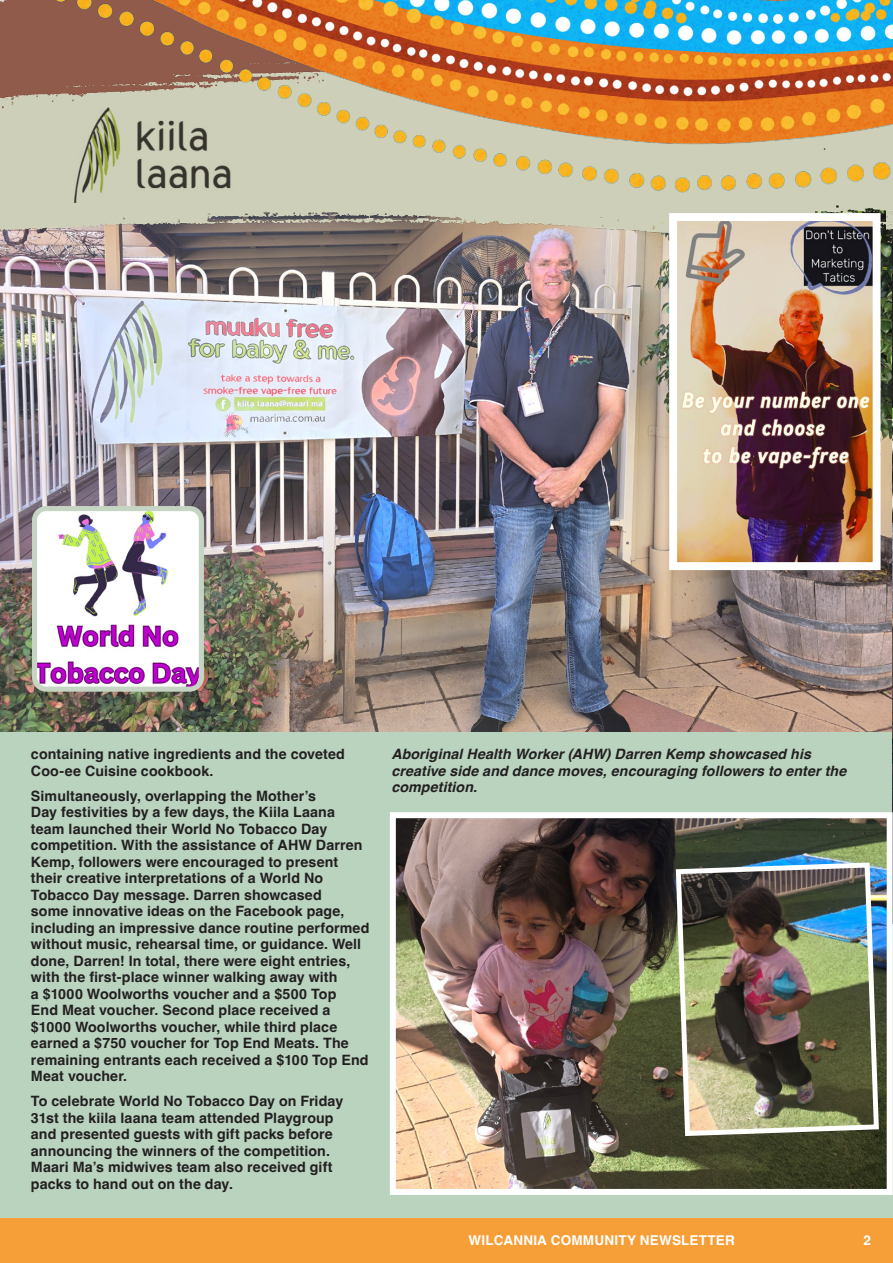
<style>
.page{position:relative;width:893px;height:1263px;background:#fff}
.page>*{position:absolute;margin:0;border:0;box-sizing:border-box;transform-origin:0 0}
.t1{font:700 14.25px/16.5px "Helvetica";letter-spacing:.01em;color:#231f20}
.t2{font:italic 700 14.25px/16.5px "Helvetica";letter-spacing:.005em;color:#231f20}
.t3{font:700 13.5px "Helvetica";letter-spacing:.015em;color:#fff}
</style>
<div class="page">
<div style="left:0;top:712px;width:893px;height:513px;background:#b9d3bf"></div>
<div style="left:0;top:1218px;width:893px;height:44px;background:#f69f39"></div>
<img style="left:0;top:247px;width:892px;height:484px">
<img style="left:892px;top:247px;width:1px;height:565px">
<img style="left:0;top:204px;width:893px;height:43px">
<img style="left:678px;top:222px;width:194px;height:339px">
<div style="left:669px;top:213px;width:212px;height:357px;border:8px solid #fff"></div>
<img style="left:397px;top:819px;width:489px;height:369px">
<div style="left:390px;top:812px;width:503px;height:383px;border:6px solid #fff"></div>
<img style="left:38px;top:512px;width:160px;height:174px">
<div style="left:32px;top:506px;width:172px;height:186px;border:5px solid #c6d4c3;border-radius:12px"></div>
<img style="left:673px;top:860px;width:208px;height:278px">
<img style="left:0;top:0;width:893px;height:204px">
<p class="t1" style="left:31px;top:747px;width:315px">containing native ingredients and the coveted<br>Coo-ee Cuisine cookbook.</p>
<p class="t1" style="left:31px;top:789px;width:340px">Simultaneously, overlapping the Mother’s<br>Day festivities by a few days, the Kiila Laana team launched their World No Tobacco Day competition. With the assistance of AHW Darren Kemp, followers were encouraged to present their creative interpretations of a World No Tobacco Day message. Darren showcased<br>some innovative ideas on the Facebook page, including an impressive dance routine performed without music, rehearsal time, or guidance. Well done, Darren! In total, there were eight entries, with the first-place winner walking away with<br>a $1000 Woolworths voucher and a $500 Top<br>End Meat voucher. Second place received a $1000 Woolworths voucher, while third place earned a $750 voucher for Top End Meats. The remaining entrants each received a $100 Top End Meat voucher.</p>
<p class="t1" style="left:31px;top:1094px;width:314px">To celebrate World No Tobacco Day on Friday 31st the kiila laana team attended Playgroup and presented guests with gift packs before announcing the winners of the competition.<br>Maari Ma’s midwives team also received gift packs to hand out on the day.</p>
<p class="t2" style="left:391px;top:748px;width:456px">Aboriginal Health Worker (AHW) Darren Kemp showcased his creative side and dance moves, encouraging followers to enter the competition.</p>
<p class="t3" style="left:469px;top:1232px;width:268px">WILCANNIA COMMUNITY NEWSLETTER</p>
<p class="t3" style="left:863px;top:1232px;width:9px">2</p>
</div>
